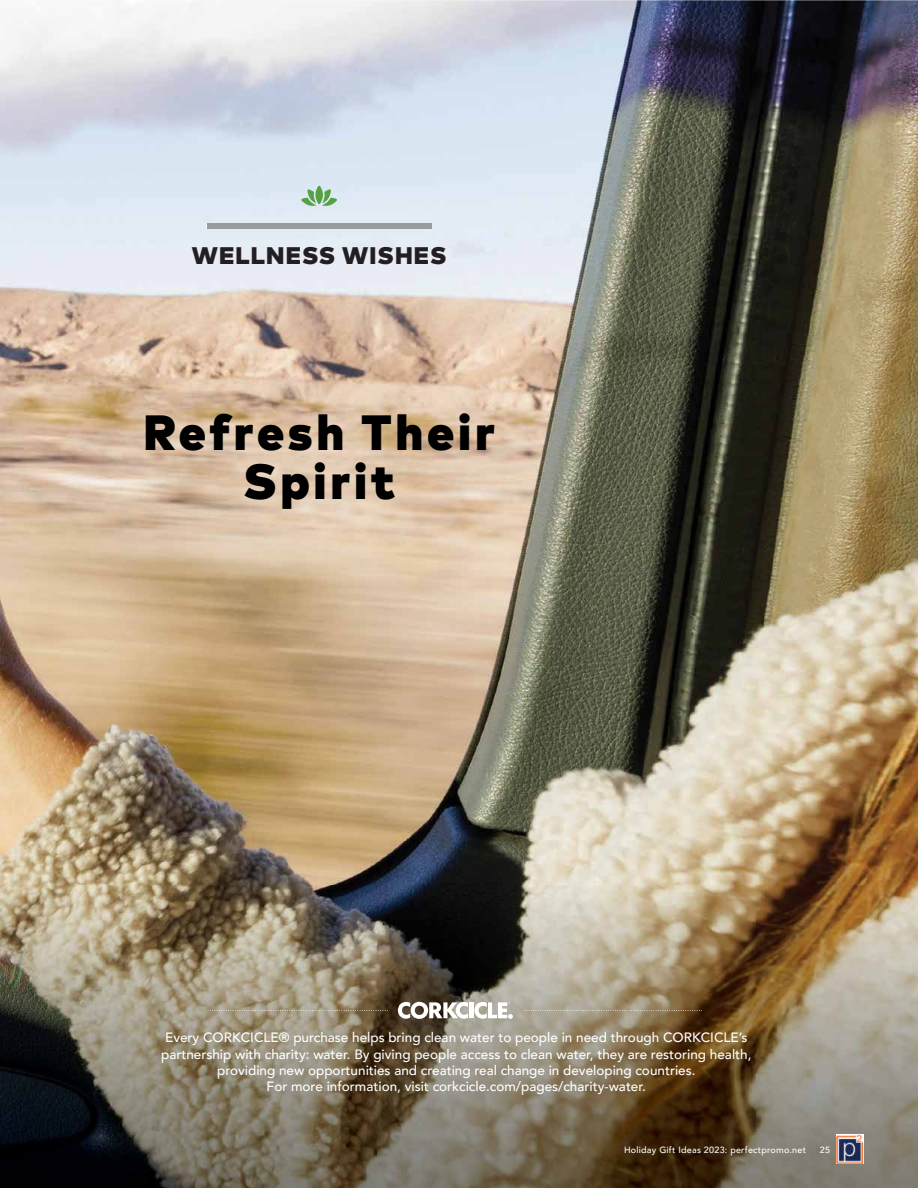
<style>
.page{position:relative;width:918px;height:1188px;background:#fff}
.page>*{position:absolute;margin:0;border:0;box-sizing:border-box;transform-origin:0 0}
.t1{font:900 49.5px/49.5px "Mark";letter-spacing:.075em;color:#000;text-align:center}
.t2{font:900 24px "Mark";letter-spacing:.05em;color:#221e21}
.t3{font:500 13.5px/16.2px "Avenir";color:#fff;text-align:center}
.t4{font:500 9px "Avenir";letter-spacing:.025em;color:#fff}
</style>
<div class="page">
<img style="left:0;top:0;width:918px;height:1188px">
<img style="left:836px;top:1134px;width:28px;height:29px">
<svg style="left:301px;top:186px;width:36px;height:20px"></svg>
<div style="left:207px;top:224px;width:224px;height:5px;background:#999b9e"></div>
<svg style="left:522px;top:1010px;width:181px;height:1px"></svg>
<svg style="left:210px;top:1010px;width:178px;height:1px"></svg>
<svg style="left:398px;top:1002px;width:70px;height:17px"></svg>
<hr style="left:469px;top:1002px;width:4px;height:16px;background:#fff">
<svg style="left:475px;top:1002px;width:38px;height:17px"></svg>
<h2 class="t2" style="left:192px;top:240px;width:256px">WELLNESS WISHES</h2>
<h1 class="t1" style="left:143px;top:406px;width:353px">Refresh Their<br>Spirit</h1>
<p class="t3" style="left:161px;top:1029px;width:592px">Every CORKCICLE® purchase helps bring clean water to people in need through CORKCICLE’s partnership with charity: water. By giving people access to clean water, they are restoring health, providing new opportunities and creating real change in developing countries.<br>For more information, visit corkcicle.com/pages/charity-water.</p>
<p class="t4" style="left:624px;top:1142px;width:184px">Holiday Gift Ideas 2023: perfectpromo.net</p>
<p class="t4" style="left:820px;top:1142px;width:12px">25</p>
</div>
